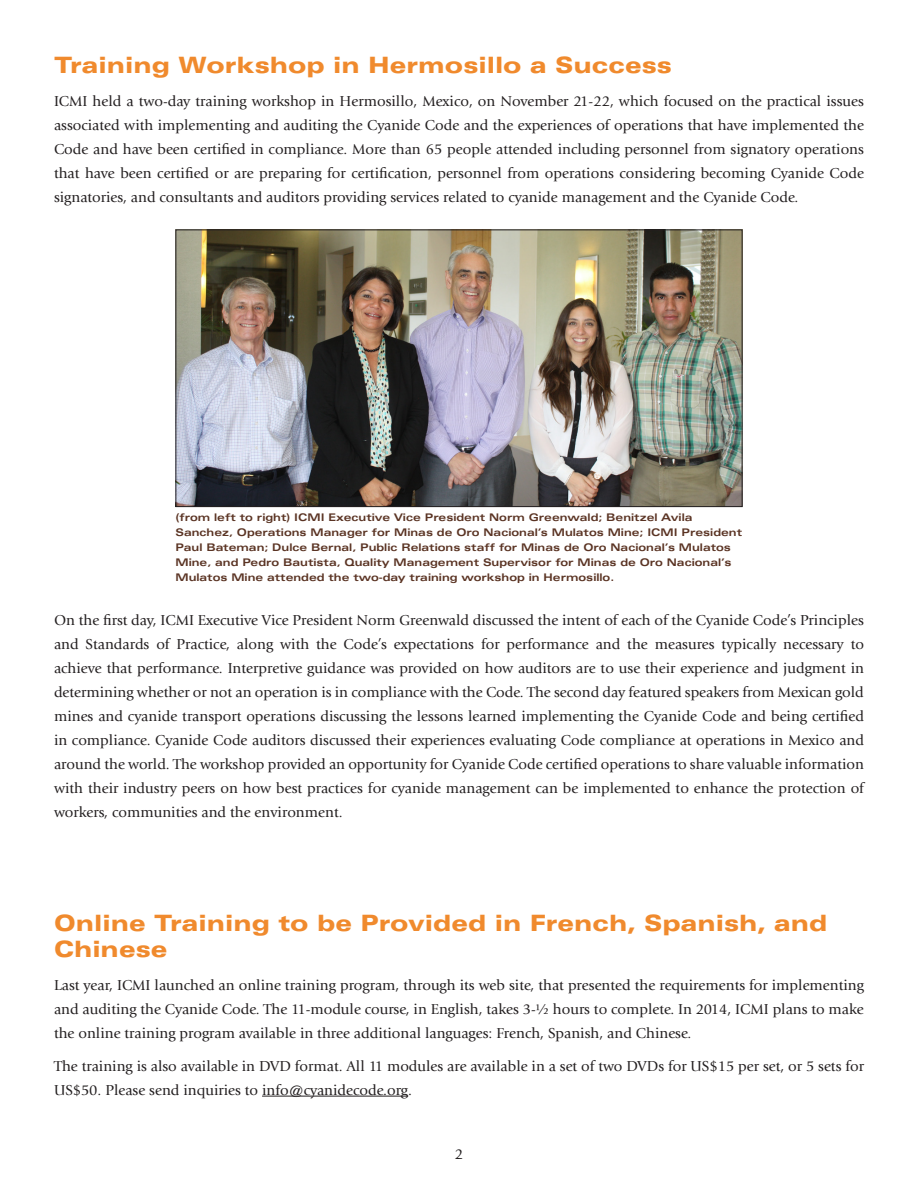
<style>
.page{position:relative;width:918px;height:1188px;background:#fff}
.page>*{position:absolute;margin:0;border:0;box-sizing:border-box;transform-origin:0 0}
.Head{font:900 expanded 22.5px/25.5px "Univers";color:#f08a2d}
.Text{font:15px/24px "Giovanni";color:#231f20;text-align:justify}
.t1{font:700 expanded 10.5px/15px "Univers";color:#5a3323}
</style>
<div class="page">
<hr style="left:262px;top:1096px;width:146px;height:1px;background:#231f20">
<img style="left:177px;top:232px;width:563px;height:273px">
<div style="left:175px;top:230px;width:567px;height:277px;border:1px solid #231f20"></div>
<p class="Head" style="left:54px;top:52px;width:619px">Training Workshop in Hermosillo a Success</p>
<p class="Text" style="left:54px;top:89px;width:812px">ICMI held a two-day training workshop in Hermosillo, Mexico, on November 21-22, which focused on the practical issues associated with implementing and auditing the Cyanide Code and the experiences of operations that have implemented the Code and have been certified in compliance. More than 65 people attended including personnel from signatory operations that have been certified or are preparing for certification, personnel from operations considering becoming Cyanide Code signatories, and consultants and auditors providing services related to cyanide management and the Cyanide Code.</p>
<p class="t1" style="left:176px;top:510px;width:568px">(from left to right) ICMI Executive Vice President Norm Greenwald; Benitzel Avila Sanchez, Operations Manager for Minas de Oro Nacional’s Mulatos Mine; ICMI President Paul Bateman; Dulce Bernal, Public Relations staff for Minas de Oro Nacional’s Mulatos Mine, and Pedro Bautista, Quality Management Supervisor for Minas de Oro Nacional’s Mulatos Mine attended the two-day training workshop in Hermosillo.</p>
<p class="Text" style="left:54px;top:608px;width:812px">On the first day, ICMI Executive Vice President Norm Greenwald discussed the intent of each of the Cyanide Code’s Principles and Standards of Practice, along with the Code’s expectations for performance and the measures typically necessary to achieve that performance. Interpretive guidance was provided on how auditors are to use their experience and judgment in determining whether or not an operation is in compliance with the Code. The second day featured speakers from Mexican gold mines and cyanide transport operations discussing the lessons learned implementing the Cyanide Code and being certified in compliance. Cyanide Code auditors discussed their experiences evaluating Code compliance at operations in Mexico and around the world. The workshop provided an opportunity for Cyanide Code certified operations to share valuable information with their industry peers on how best practices for cyanide management can be implemented to enhance the protection of workers, communities and the environment.</p>
<p class="Head" style="left:54px;top:910px;width:775px">Online Training to be Provided in French, Spanish, and<br>Chinese</p>
<p class="Text" style="left:54px;top:973px;width:812px">Last year, ICMI launched an online training program, through its web site, that presented the requirements for implementing and auditing the Cyanide Code. The 11-module course, in English, takes 3-½ hours to complete. In 2014, ICMI plans to make the online training program available in three additional languages: French, Spanish, and Chinese.</p>
<p class="Text" style="left:54px;top:1054px;width:812px">The training is also available in DVD format. All 11 modules are available in a set of two DVDs for US$15 per set, or 5 sets for<br>US$50. Please send inquiries to info@cyanidecode.org.</p>
<p class="Text" style="left:455px;top:1142px;width:10px">2</p>
</div>
